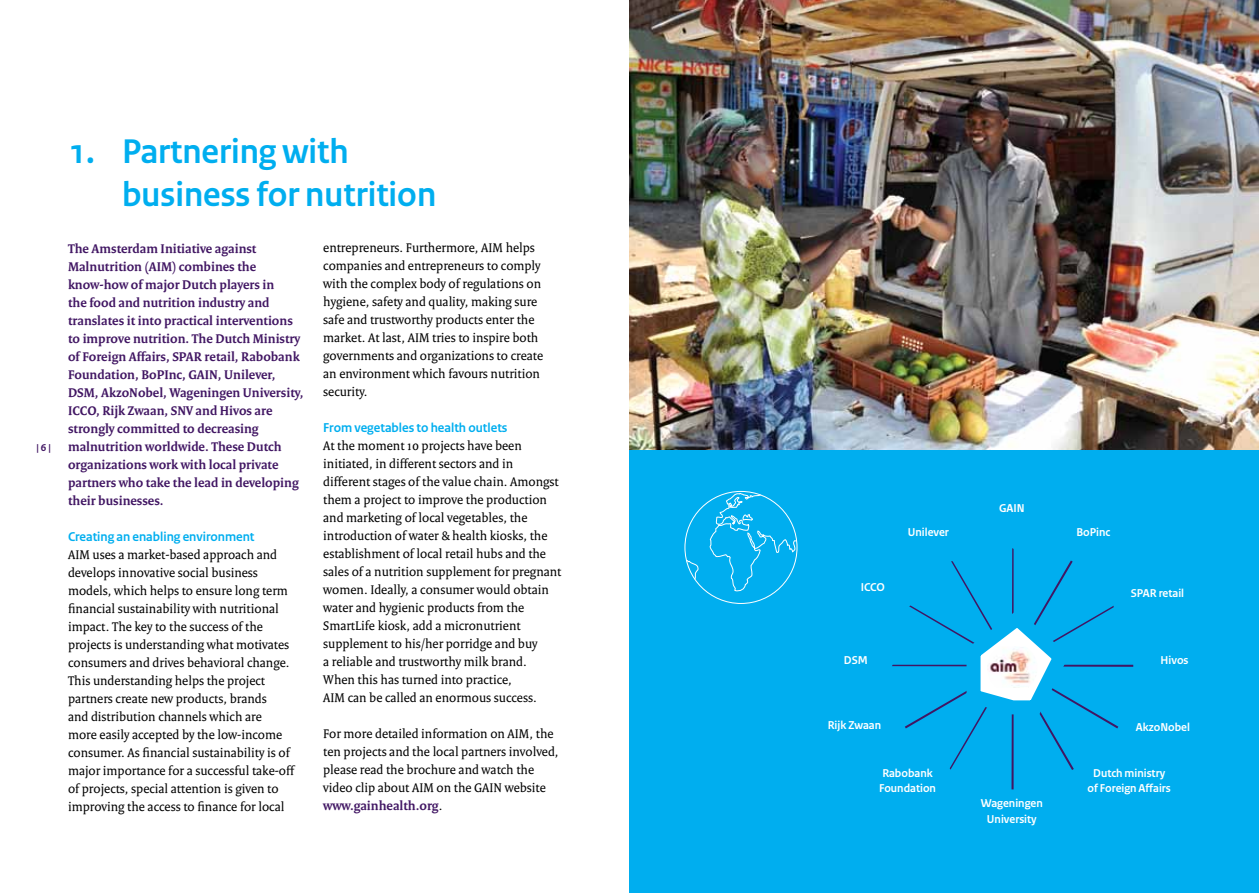
<style>
.page{position:relative;width:1259px;height:893px;background:#fff}
.page>*{position:absolute;margin:0;border:0;box-sizing:border-box;transform-origin:0 0}
.t1{font:700 36px/43.2px "Rijksoverheid Sans";color:#00aeef}
.t2{font:13.5px/18px "Rijksoverheid Serif";color:#000}
.t3{font:700 13.5px/18px "Rijksoverheid Serif";color:#411663}
.t4{font:700 13.5px "Rijksoverheid Sans";color:#00aeef}
.t5{font:700 12px/15.5px "Rijksoverheid Sans";color:#fff;text-align:center}
.t6{font:700 10.5px "Rijksoverheid Sans Text";color:#411663}
.s1{font-weight:700;color:#411663}
</style>
<div class="page">
<img style="left:629px;top:0;width:630px;height:451px">
<div style="left:629px;top:451px;width:630px;height:442px;background:#00aeef"></div>
<svg style="left:892px;top:548px;width:241px;height:241px"></svg>
<div style="left:987px;top:643px;width:50px;height:50px;background:#fff;border-radius:50%"></div>
<img style="left:987px;top:646px;width:50px;height:42px">
<svg style="left:686px;top:491px;width:111px;height:101px"></svg>
<p class="t6" style="left:36px;top:441px;width:16px">| 6 |</p>
<h1 class="t1" style="left:122px;top:130px;width:316px;text-indent:-54px">1. Partnering with business for nutrition</h1>
<p class="t3" style="left:68px;top:239px;width:237px">The Amsterdam Initiative against Malnutrition (AIM) combines the know-how of major Dutch players in<br>the food and nutrition industry and translates it into practical interventions to improve nutrition. The Dutch Ministry of Foreign Affairs, SPAR retail, Rabobank Foundation, BoPInc, GAIN, Unilever, DSM, AkzoNobel, Wageningen University, ICCO, Rijk Zwaan, SNV and Hivos are strongly committed to decreasing malnutrition worldwide. These Dutch organizations work with local private partners who take the lead in developing their businesses.</p>
<p class="t4" style="left:68px;top:529px;width:188px">Creating an enabling environment</p>
<p class="t2" style="left:68px;top:545px;width:229px">AIM uses a market-based approach and develops innovative social business models, which helps to ensure long term financial sustainability with nutritional impact. The key to the success of the projects is understanding what motivates consumers and drives behavioral change.<br>This understanding helps the project partners create new products, brands<br>and distribution channels which are<br>more easily accepted by the low-income consumer. As financial sustainability is of major importance for a successful take-off of projects, special attention is given to improving the access to finance for local</p>
<p class="t2" style="left:323px;top:239px;width:221px">entrepreneurs. Furthermore, AIM helps companies and entrepreneurs to comply with the complex body of regulations on hygiene, safety and quality, making sure safe and trustworthy products enter the market. At last, AIM tries to inspire both governments and organizations to create an environment which favours nutrition security.</p>
<p class="t4" style="left:323px;top:420px;width:186px">From vegetables to health outlets</p>
<p class="t2" style="left:323px;top:437px;width:240px">At the moment 10 projects have been initiated, in different sectors and in different stages of the value chain. Amongst them a project to improve the production and marketing of local vegetables, the introduction of water &amp; health kiosks, the establishment of local retail hubs and the sales of a nutrition supplement for pregnant women. Ideally, a consumer would obtain water and hygienic products from the SmartLife kiosk, add a micronutrient supplement to his/her porridge and buy<br>a reliable and trustworthy milk brand.<br>When this has turned into practice,<br>AIM can be called an enormous success.</p>
<p class="t2" style="left:323px;top:725px;width:237px">For more detailed information on AIM, the ten projects and the local partners involved, please read the brochure and watch the video clip about AIM on the GAIN website <span class="s1">www.gainhealth.org</span>.</p>
<p class="t5" style="left:999px;top:501px;width:27px">GAIN</p>
<p class="t5" style="left:860px;top:579px;width:26px">ICCO</p>
<p class="t5" style="left:908px;top:524px;width:43px">Unilever</p>
<p class="t5" style="left:1076px;top:524px;width:35px">BoPinc</p>
<p class="t5" style="left:1130px;top:586px;width:55px">SPAR retail</p>
<p class="t5" style="left:844px;top:653px;width:25px">DSM</p>
<p class="t5" style="left:1160px;top:653px;width:29px">Hivos</p>
<p class="t5" style="left:828px;top:717px;width:55px">Rijk Zwaan</p>
<p class="t5" style="left:879px;top:765px;width:58px;text-align:left">Rabobank<br>Foundation</p>
<p class="t5" style="left:981px;top:796px;width:63px">Wageningen<br>University</p>
<p class="t5" style="left:1135px;top:720px;width:56px">AkzoNobel</p>
<p class="t5" style="left:1087px;top:765px;width:85px">Dutch ministry of Foreign Affairs</p>
</div>
